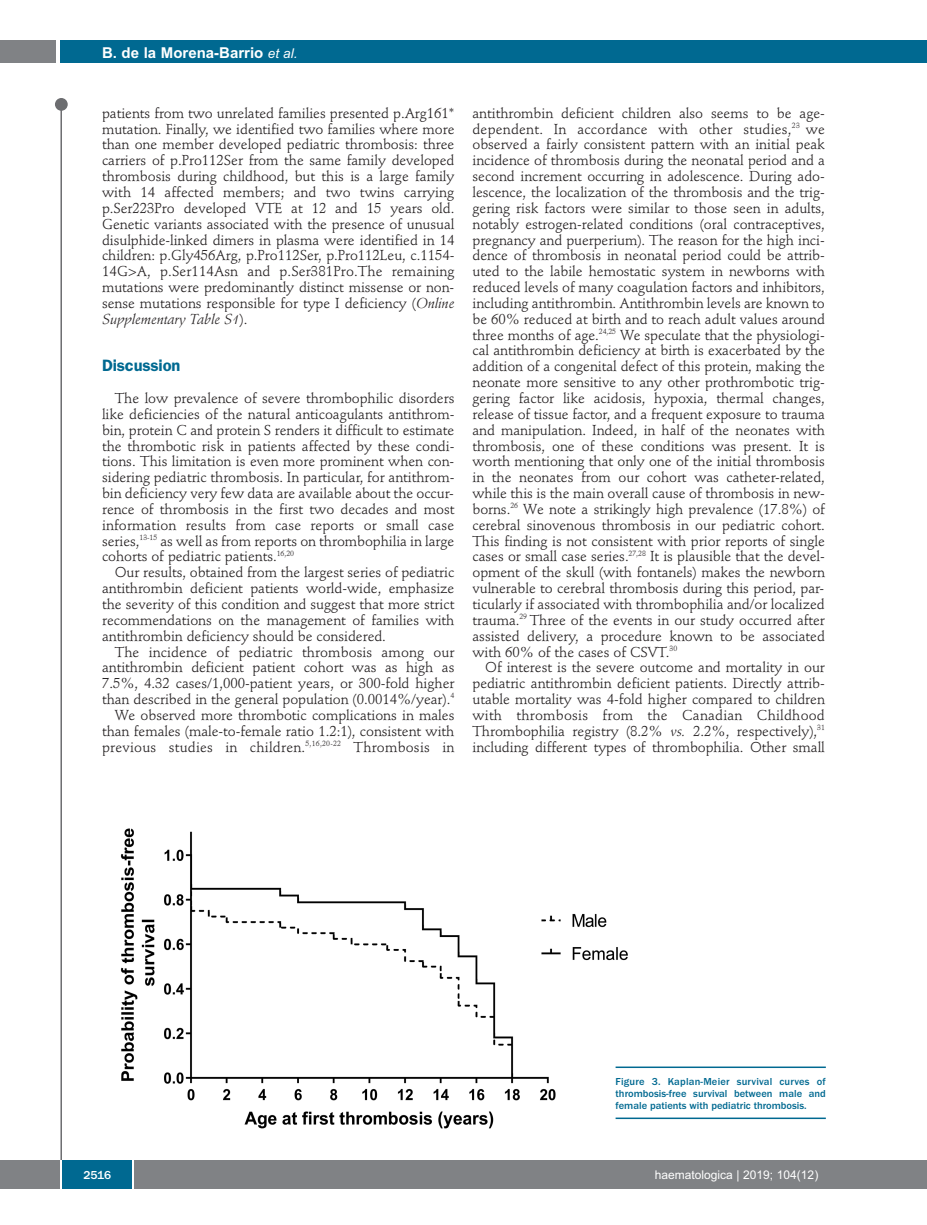
<style>
.page{position:relative;width:927px;height:1225px;background:#fff}
.page>*{position:absolute;margin:0;border:0;box-sizing:border-box;transform-origin:0 0}
.t1{font:600 16.5px "Franklin Gothic";letter-spacing:-.01em;color:#006991}
.t2{font:700 15px "Arial";color:#fff}
.t3{font:14.25px/15.9px "Stempel Schneidler";letter-spacing:-.005em;color:#231f20;text-align:justify}
.t4{font:12px "Arial";color:#fff}
.t5{font:500 12px "Franklin Gothic";color:#fff}
.t6{font:500 10.5px/12px "Franklin Gothic";color:#006991;text-align:justify}
.s1{font-weight:400;font-style:italic;font-size:13.5px}
.s2{font-style:italic}
</style>
<div class="page">
<div style="left:911px;top:40px;width:16px;height:22px;background:#006991"></div>
<div style="left:910px;top:1160px;width:17px;height:28px;background:#808285"></div>
<div style="left:55px;top:98px;width:13px;height:13px;background:#6c6d70;border-radius:50%"></div>
<hr style="left:60px;top:101px;width:2px;height:1061px;background:#6c6d70">
<div style="left:60px;top:40px;width:852px;height:22px;background:#006991"></div>
<div style="left:0;top:40px;width:56px;height:22px;background:#808285"></div>
<div style="left:0;top:1160px;width:911px;height:28px;background:#808285"></div>
<div style="left:62px;top:1160px;width:71px;height:28px;background:#006991"></div>
<hr style="left:60px;top:1160px;width:2px;height:28px;background:#fff">
<svg style="left:133px;top:1160px;width:1px;height:28px"></svg>
<img style="left:120px;top:828px;width:521px;height:301px">
<hr style="left:616px;top:1066px;width:210px;height:2px;background:#006991">
<hr style="left:616px;top:1117px;width:210px;height:2px;background:#006991">
<p class="t2" style="left:102px;top:44px;width:197px">B. de la Morena-Barrio <span class="s1">et al.</span></p>
<p class="t3" style="left:102px;top:106px;width:354px">patients from two unrelated families presented p.Arg161* mutation. Finally, we identified two families where more than one member developed pediatric thrombosis: three carriers of p.Pro112Ser from the same family developed thrombosis during childhood, but this is a large family with 14 affected members; and two twins carrying p.Ser223Pro developed VTE at 12 and 15 years old.<br>Genetic variants associated with the presence of unusual disulphide-linked dimers in plasma were identified in 14 children: p.Gly456Arg, p.Pro112Ser, p.Pro112Leu, c.1154- 14G&gt;A, p.Ser114Asn and p.Ser381Pro.The remaining mutations were predominantly distinct missense or non&shy;sense mutations responsible for type I deficiency (<span class="s2">Online Supplementary Table S1</span>).</p>
<p class="t1" style="left:102px;top:360px;width:80px">Discussion</p>
<p class="t3" style="left:102px;top:391px;width:354px;text-indent:13px">The low prevalence of severe thrombophilic disorders like deficiencies of the natural anticoagulants antithrom&shy;bin, protein C and protein S renders it difficult to estimate the thrombotic risk in patients affected by these condi&shy;tions. This limitation is even more prominent when con&shy;sidering pediatric thrombosis. In particular, for antithrom&shy;bin deficiency very few data are available about the occur&shy;rence of thrombosis in the first two decades and most information results from case reports or small case series,<sup>13-15</sup> as well as from reports on thrombophilia in large cohorts of pediatric patients.<sup>16,20</sup></p>
<p class="t3" style="left:102px;top:566px;width:354px;text-indent:13px">Our results, obtained from the largest series of pediatric antithrombin deficient patients world-wide, emphasize the severity of this condition and suggest that more strict recommendations on the management of families with antithrombin deficiency should be considered.</p>
<p class="t3" style="left:102px;top:645px;width:354px;text-align:right">The incidence of pediatric thrombosis among our antithrombin deficient patient cohort was as high as 7.5%, 4.32 cases/1,000-patient years, or 300-fold higher than described in the general population (0.0014%/year).<sup>4<br></sup>We observed more thrombotic complications in males than females (male-to-female ratio 1.2:1), consistent with previous studies in children.<sup>5,16,20-22</sup> Thrombosis in</p>
<p class="t3" style="left:472px;top:106px;width:354px">antithrombin deficient children also seems to be age&shy;dependent. In accordance with other studies,<sup>23</sup> we observed a fairly consistent pattern with an initial peak incidence of thrombosis during the neonatal period and a second increment occurring in adolescence. During ado&shy;lescence, the localization of the thrombosis and the trig&shy;gering risk factors were similar to those seen in adults, notably estrogen-related conditions (oral contraceptives, pregnancy and puerperium). The reason for the high inci&shy;dence of thrombosis in neonatal period could be attrib&shy;uted to the labile hemostatic system in newborns with reduced levels of many coagulation factors and inhibitors, including antithrombin. Antithrombin levels are known to be 60% reduced at birth and to reach adult values around three months of age.<sup>24,25</sup> We speculate that the physiologi&shy;cal antithrombin deficiency at birth is exacerbated by the addition of a congenital defect of this protein, making the neonate more sensitive to any other prothrombotic trig&shy;gering factor like acidosis, hypoxia, thermal changes, release of tissue factor, and a frequent exposure to trauma and manipulation. Indeed, in half of the neonates with thrombosis, one of these conditions was present. It is worth mentioning that only one of the initial thrombosis in the neonates from our cohort was catheter-related, while this is the main overall cause of thrombosis in new&shy;borns.<sup>26</sup> We note a strikingly high prevalence (17.8%) of cerebral sinovenous thrombosis in our pediatric cohort.<br>This finding is not consistent with prior reports of single cases or small case series.<sup>27,28</sup> It is plausible that the devel&shy;opment of the skull (with fontanels) makes the newborn vulnerable to cerebral thrombosis during this period, par&shy;ticularly if associated with thrombophilia and/or localized trauma.<sup>29</sup> Three of the events in our study occurred after assisted delivery, a procedure known to be associated with 60% of the cases of CSVT.<sup>30</sup></p>
<p class="t3" style="left:472px;top:661px;width:354px;text-indent:13px">Of interest is the severe outcome and mortality in our pediatric antithrombin deficient patients. Directly attrib&shy;utable mortality was 4-fold higher compared to children with thrombosis from the Canadian Childhood Thrombophilia registry (8.2% <span class="s2">vs.</span> 2.2%, respectively),<sup>31 </sup>including different types of thrombophilia. Other small</p>
<p class="t6" style="left:616px;top:1075px;width:212px">Figure 3. Kaplan-Meier survival curves of thrombosis-free survival between male and female patients with pediatric thrombosis.</p>
<p class="t5" style="left:83px;top:1167px;width:29px">2516</p>
<p class="t4" style="left:655px;top:1167px;width:165px">haematologica | 2019; 104(12)</p>
</div>
